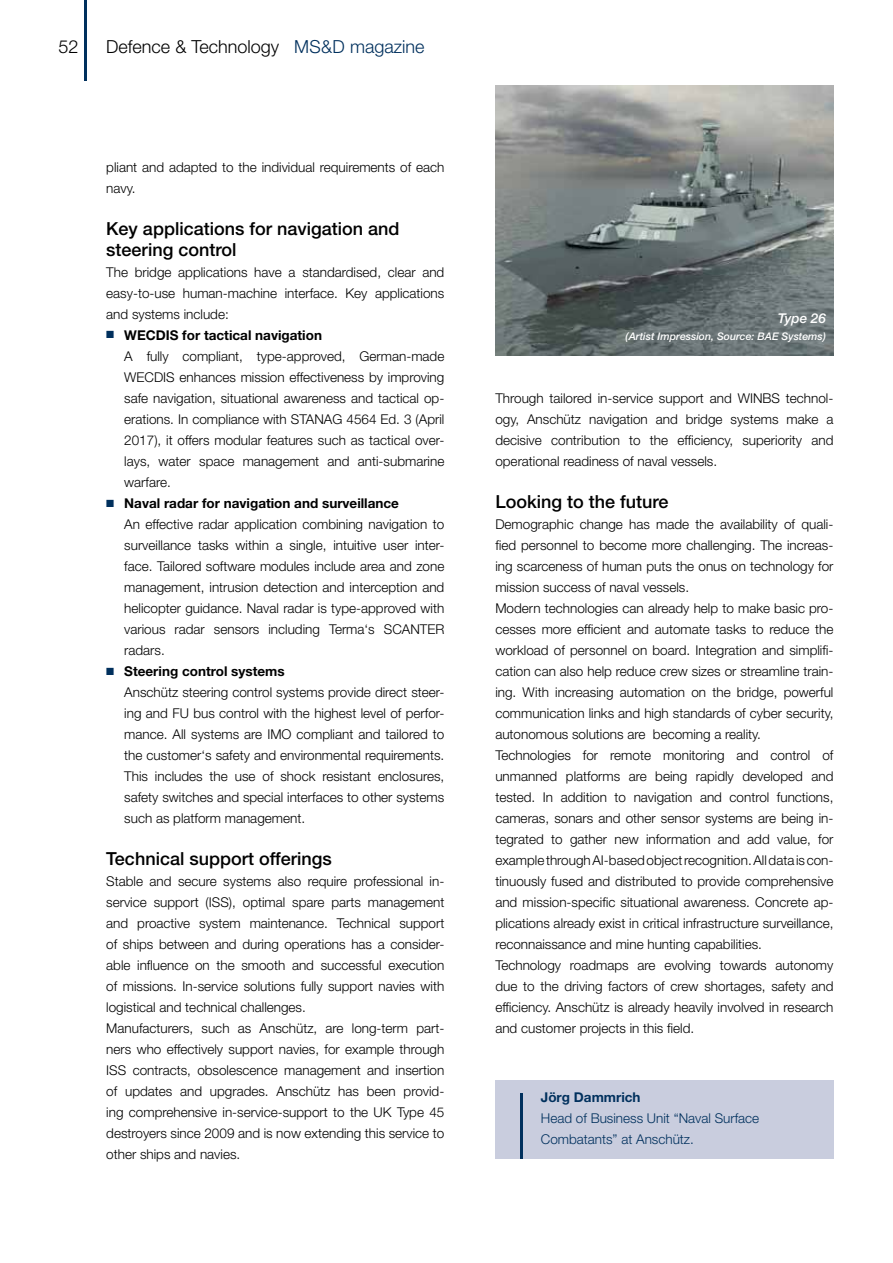
<style>
.page{position:relative;width:893px;height:1263px;background:#fff}
.page>*{position:absolute;margin:0;border:0;box-sizing:border-box;transform-origin:0 0}
.t1{font:500 18px/21px "Helvetica Neue LT Std";color:#000}
.t2{font:300 18px "Helvetica Neue LT Std";color:#000}
.t3{font:300 13.5px/21px "Helvetica Neue LT Std";color:#000}
.t4{font:700 13.5px "Helvetica Neue LT Std";color:#000}
.t5{font:300 13.5px/21px "Helvetica Neue LT Std";color:#00305d}
.t6{font:700 13.5px "Helvetica Neue LT Std";color:#00305d}
.t7{font:italic 500 13.5px "Helvetica Neue LT Std";color:#fff}
.t8{font:italic 500 10.5px "Helvetica Neue LT Std";color:#fff}
.s1{color:#00305d}
.s2{font-weight:700}
</style>
<div class="page">
<hr style="left:85px;top:0;width:2px;height:81px;background:#00305d">
<div style="left:495px;top:1080px;width:338px;height:79px;background:#c9cdde"></div>
<hr style="left:520px;top:1093px;width:3px;height:66px;background:#00305d">
<img style="left:495px;top:85px;width:338px;height:270px">
<h1 class="t2" style="left:58px;top:36px;width:22px">52</h1>
<h1 class="t2" style="left:106px;top:36px;width:320px">Defence &amp; Technology <span class="s1">MS&amp;D magazine</span></h1>
<p class="t3" style="left:106px;top:156px;width:340px">pliant and adapted to the individual requirements of each navy.</p>
<h1 class="t1" style="left:106px;top:218px;width:295px">Key applications for navigation and steering control</h1>
<p class="t3" style="left:106px;top:261px;width:340px">The bridge applications have a standardised, clear and easy-to-use human-machine interface. Key applications and systems include:<br><span class="s1">◾</span> <span class="s2">WECDIS for tactical navigation</span></p>
<p class="t3" style="left:124px;top:345px;width:322px">A fully compliant, type-approved, German-made</p>
<p class="t3" style="left:124px;top:366px;width:322px">WECDIS enhances mission effectiveness by improving</p>
<p class="t3" style="left:124px;top:387px;width:322px">safe navigation, situational awareness and tactical op-</p>
<p class="t3" style="left:124px;top:408px;width:322px">erations. In compliance with STANAG 4564 Ed. 3 (April</p>
<p class="t3" style="left:124px;top:429px;width:322px">2017), it offers modular features such as tactical over-</p>
<p class="t3" style="left:124px;top:450px;width:322px">lays, water space management and anti-submarine</p>
<p class="t3" style="left:124px;top:471px;width:48px">warfare.</p>
<p class="t4" style="left:106px;top:495px;width:294px"><span class="s1">◾</span> Naval radar for navigation and surveillance</p>
<p class="t3" style="left:124px;top:513px;width:322px">An effective radar application combining navigation to</p>
<p class="t3" style="left:124px;top:534px;width:322px">surveillance tasks within a single, intuitive user inter-</p>
<p class="t3" style="left:124px;top:555px;width:322px">face. Tailored software modules include area and zone</p>
<p class="t3" style="left:124px;top:576px;width:322px">management, intrusion detection and interception and</p>
<p class="t3" style="left:124px;top:597px;width:322px">helicopter guidance. Naval radar is type-approved with</p>
<p class="t3" style="left:124px;top:618px;width:322px">various radar sensors including Terma‘s SCANTER</p>
<p class="t3" style="left:124px;top:639px;width:42px">radars.</p>
<p class="t4" style="left:106px;top:663px;width:180px"><span class="s1">◾</span> Steering control systems</p>
<p class="t3" style="left:124px;top:681px;width:322px">Anschütz steering control systems provide direct steer-</p>
<p class="t3" style="left:124px;top:702px;width:322px">ing and FU bus control with the highest level of perfor-</p>
<p class="t3" style="left:124px;top:723px;width:322px">mance. All systems are IMO compliant and tailored to</p>
<p class="t3" style="left:124px;top:744px;width:322px">the customer‘s safety and environmental requirements.</p>
<p class="t3" style="left:124px;top:765px;width:322px">This includes the use of shock resistant enclosures,</p>
<p class="t3" style="left:124px;top:786px;width:322px">safety switches and special interfaces to other systems</p>
<p class="t3" style="left:124px;top:807px;width:182px">such as platform management.</p>
<h1 class="t1" style="left:106px;top:848px;width:227px">Technical support offerings</h1>
<p class="t3" style="left:106px;top:870px;width:340px">Stable and secure systems also require professional in&shy;service support (ISS), optimal spare parts management and proactive system maintenance. Technical support of ships between and during operations has a consider&shy;able influence on the smooth and successful execution of missions. In-service solutions fully support navies with logistical and technical challenges.<br>Manufacturers, such as Anschütz, are long-term part&shy;ners who effectively support navies, for example through ISS contracts, obsolescence management and insertion of updates and upgrades. Anschütz has been provid&shy;ing comprehensive in-service-support to the UK Type 45 destroyers since 2009 and is now extending this service to other ships and navies.</p>
<p class="t7" style="left:778px;top:311px;width:50px">Type 26</p>
<p class="t8" style="left:626px;top:330px;width:202px">(Artist Impression, Source: BAE Systems)</p>
<p class="t3" style="left:495px;top:387px;width:340px;text-align:justify">Through tailored in-service support and WINBS technol&shy;ogy, Anschütz navigation and bridge systems make a decisive contribution to the efficiency, superiority and operational readiness of naval vessels.</p>
<h1 class="t1" style="left:495px;top:491px;width:175px">Looking to the future</h1>
<p class="t3" style="left:495px;top:513px;width:340px">Demographic change has made the availability of quali&shy;fied personnel to become more challenging. The increas&shy;ing scarceness of human puts the onus on technology for mission success of naval vessels.<br>Modern technologies can already help to make basic pro&shy;cesses more efficient and automate tasks to reduce the workload of personnel on board. Integration and simplifi&shy;cation can also help reduce crew sizes or streamline train&shy;ing. With increasing automation on the bridge, powerful communication links and high standards of cyber security, autonomous solutions are becoming a reality.<br>Technologies for remote monitoring and control of unmanned platforms are being rapidly developed and tested. In addition to navigation and control functions, cameras, sonars and other sensor systems are being in&shy;tegrated to gather new information and add value, for example through AI-based object recognition. All data is con&shy;tinuously fused and distributed to provide comprehensive and mission-specific situational awareness. Concrete ap&shy;plications already exist in critical infrastructure surveillance, reconnaissance and mine hunting capabilities.<br>Technology roadmaps are evolving towards autonomy due to the driving factors of crew shortages, safety and efficiency. Anschütz is already heavily involved in research and customer projects in this field.</p>
<p class="t6" style="left:541px;top:1089px;width:101px">Jörg Dammrich</p>
<p class="t5" style="left:541px;top:1108px;width:220px">Head of Business Unit “Naval Surface<br>Combatants” at Anschütz.</p>
</div>
